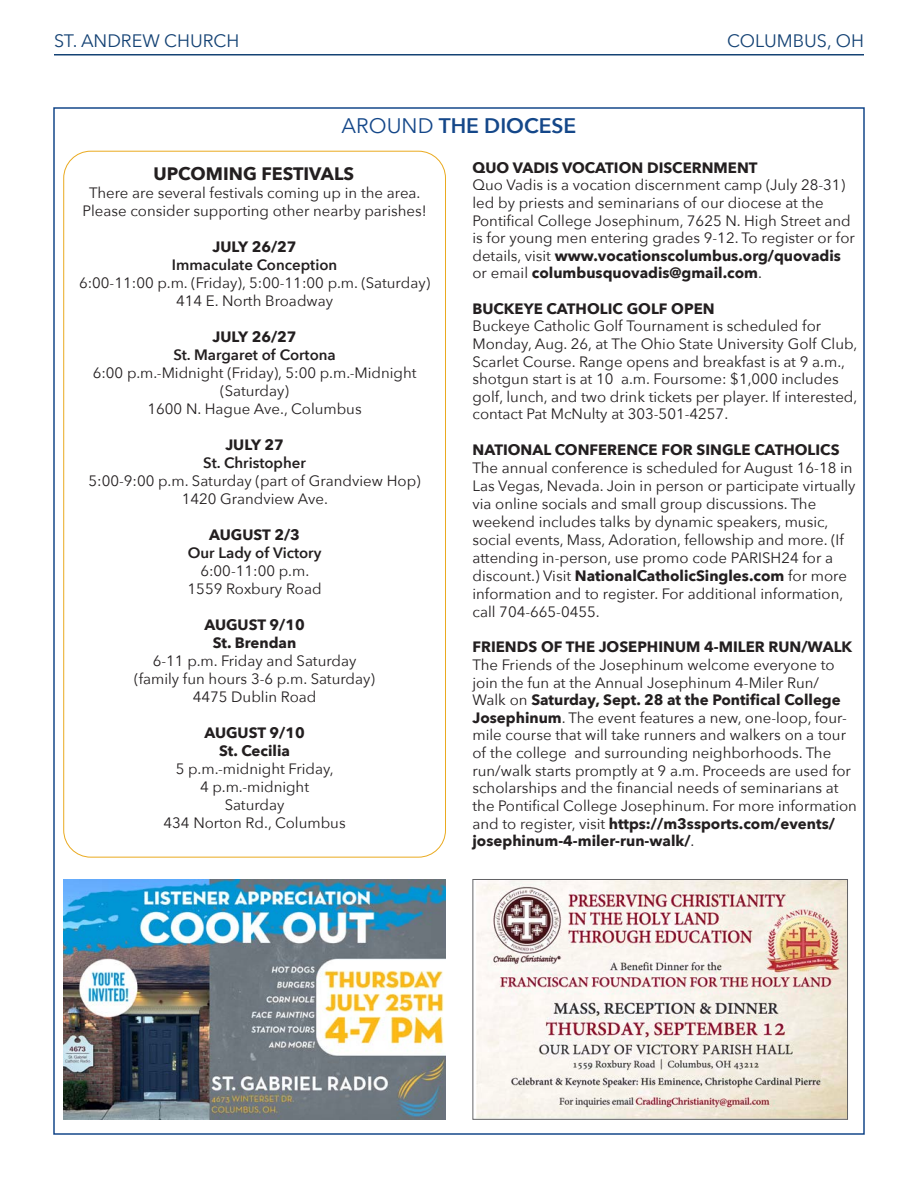
<style>
.page{position:relative;width:918px;height:1188px;background:#fff}
.page>*{position:absolute;margin:0;border:0;box-sizing:border-box;transform-origin:0 0}
.t1{font:600 21px "Avenir Next";color:#144789}
.t2{font:18px "Avenir Next";color:#144274}
.t3{font:700 18px "Avenir Next";color:#231f20}
.t4{font:15px/18px "Avenir Next";color:#231f20}
.t5{font:700 15px "Avenir Next";color:#231f20}
.t6{font:600 15px "Avenir Next";color:#231f20}
.s1{font-weight:400}
.s2{font-weight:700}
</style>
<div class="page">
<hr style="left:54px;top:54px;width:810px;height:2px;background:#144274">
<img style="left:476px;top:881px;width:370px;height:237px">
<div style="left:472px;top:879px;width:376px;height:241px;border:1px solid #636366"></div>
<img style="left:63px;top:879px;width:383px;height:241px">
<p class="t2" style="left:54px;top:25px;width:187px">ST. ANDREW CHURCH</p>
<p class="t2" style="left:727px;top:26px;width:138px">COLUMBUS, OH</p>
<p class="t1" style="left:342px;top:108px;width:236px"><span class="s1">AROUND</span> THE DIOCESE</p>
<p class="t3" style="left:153px;top:158px;width:202px">UPCOMING FESTIVALS</p>
<p class="t4" style="left:83px;top:183px;width:346px;text-align:center">There are several festivals coming up in the area.<br>Please consider supporting other nearby parishes!</p>
<p class="t5" style="left:213px;top:234px;width:86px">JULY 26/27</p>
<p class="t6" style="left:172px;top:252px;width:167px">Immaculate Conception</p>
<p class="t4" style="left:79px;top:273px;width:353px">6:00-11:00 p.m. (Friday), 5:00-11:00 p.m. (Saturday)</p>
<p class="t4" style="left:176px;top:291px;width:158px">414 E. North Broadway</p>
<p class="t5" style="left:213px;top:324px;width:86px">JULY 26/27</p>
<p class="t6" style="left:173px;top:342px;width:164px">St. Margaret of Cortona</p>
<p class="t4" style="left:93px;top:363px;width:325px;text-align:center">6:00 p.m.-Midnight (Friday), 5:00 p.m.-Midnight (Saturday)</p>
<p class="t4" style="left:148px;top:399px;width:216px">1600 N. Hague Ave., Columbus</p>
<p class="t5" style="left:225px;top:432px;width:60px">JULY 27</p>
<p class="t6" style="left:203px;top:450px;width:104px">St. Christopher</p>
<p class="t4" style="left:89px;top:471px;width:334px">5:00-9:00 p.m. Saturday (part of Grandview Hop)</p>
<p class="t4" style="left:182px;top:489px;width:148px">1420 Grandview Ave.</p>
<p class="t5" style="left:209px;top:522px;width:92px">AUGUST 2/3</p>
<p class="t6" style="left:188px;top:540px;width:135px">Our Lady of Victory</p>
<p class="t4" style="left:200px;top:561px;width:110px">6:00-11:00 p.m.</p>
<p class="t4" style="left:188px;top:579px;width:135px">1559 Roxbury Road</p>
<p class="t5" style="left:204px;top:612px;width:102px">AUGUST 9/10</p>
<p class="t5" style="left:213px;top:630px;width:85px">St. Brendan</p>
<p class="t4" style="left:153px;top:651px;width:205px">6-11 p.m. Friday and Saturday</p>
<p class="t4" style="left:134px;top:669px;width:242px">(family fun hours 3-6 p.m. Saturday)</p>
<p class="t4" style="left:193px;top:687px;width:125px">4475 Dublin Road</p>
<p class="t5" style="left:204px;top:720px;width:102px">AUGUST 9/10</p>
<p class="t5" style="left:219px;top:738px;width:72px">St. Cecilia</p>
<p class="t4" style="left:176px;top:759px;width:160px">5 p.m.-midnight Friday,</p>
<p class="t4" style="left:200px;top:777px;width:111px">4 p.m.-midnight</p>
<p class="t4" style="left:225px;top:795px;width:61px">Saturday</p>
<p class="t4" style="left:163px;top:813px;width:184px">434 Norton Rd., Columbus</p>
<p class="t5" style="left:472px;top:154px;width:287px">QUO VADIS VOCATION DISCERNMENT</p>
<p class="t4" style="left:472px;top:176px;width:384px">Quo Vadis is a vocation discernment camp (July 28-31) led by priests and seminarians of our diocese at the Pontifical College Josephinum, 7625 N. High Street and is for young men entering grades 9-12. To register or for details, visit <span class="s2">www.vocationscolumbus.org/quovadis </span>or email <span class="s2">columbusquovadis@gmail.com</span>.</p>
<p class="t5" style="left:472px;top:295px;width:244px">BUCKEYE CATHOLIC GOLF OPEN</p>
<p class="t4" style="left:472px;top:317px;width:386px">Buckeye Catholic Golf Tournament is scheduled for Monday, Aug. 26, at The Ohio State University Golf Club, Scarlet Course. Range opens and breakfast is at 9 a.m., shotgun start is at 10 a.m. Foursome: $1,000 includes golf, lunch, and two drink tickets per player. If interested, contact Pat McNulty at 303-501-4257.</p>
<p class="t5" style="left:472px;top:437px;width:369px">NATIONAL CONFERENCE FOR SINGLE CATHOLICS</p>
<p class="t4" style="left:472px;top:458px;width:385px">The annual conference is scheduled for August 16-18 in Las Vegas, Nevada. Join in person or participate virtually via online socials and small group discussions. The weekend includes talks by dynamic speakers, music, social events, Mass, Adoration, fellowship and more. (If attending in-person, use promo code PARISH24 for a discount.) Visit <span class="s2">NationalCatholicSingles.com</span> for more information and to register. For additional information, call 704-665-0455.</p>
<p class="t5" style="left:472px;top:634px;width:381px">FRIENDS OF THE JOSEPHINUM 4-MILER RUN/WALK</p>
<p class="t4" style="left:472px;top:655px;width:386px;line-height:17.5px">The Friends of the Josephinum welcome everyone to join the fun at the Annual Josephinum 4-Miler Run/<br>Walk on <span class="s2">Saturday, Sept. 28 at the Pontifical College Josephinum</span>. The event features a new, one-loop, four&shy;mile course that will take runners and walkers on a tour of the college and surrounding neighborhoods. The run/walk starts promptly at 9 a.m. Proceeds are used for scholarships and the financial needs of seminarians at the Pontifical College Josephinum. For more information and to register, visit <span class="s2">https://m3ssports.com/events/ josephinum-4-miler-run-walk/</span>.</p>
</div>
